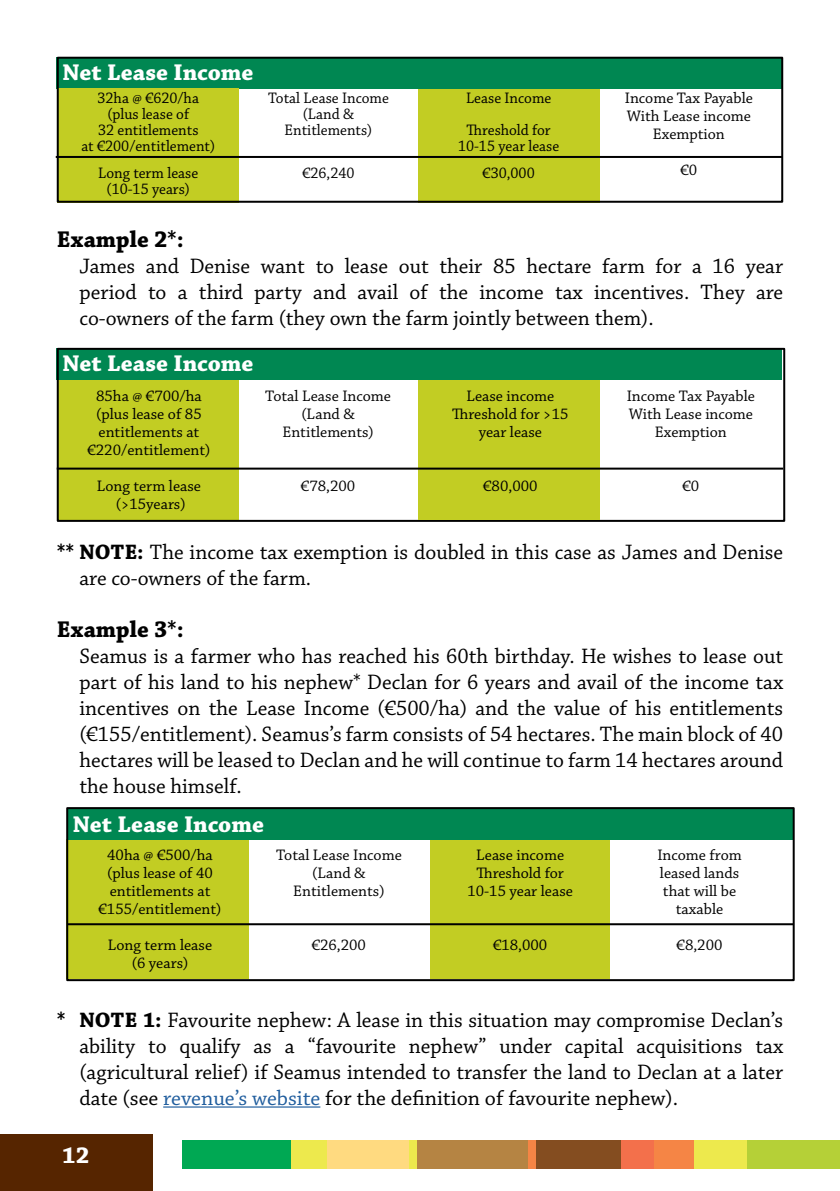
<style>
.page{position:relative;width:840px;height:1191px;background:#fff}
.page>*{position:absolute;margin:0;border:0;box-sizing:border-box;transform-origin:0 0}
.heading_4{font:700 24px "Chaparral Pro";color:#fff}
._007__Bold_Small_Headings{font:700 24px "Chaparral Pro";color:#000}
.Body_Text{font:22px/26px "Chaparral Pro";color:#000;text-align:justify}
.Body_Text-2{font:16px "Chaparral Pro";color:#000}
.Body_Text-3{font:16px "Chaparral Pro";color:#000;scale:.96 1}
.s1{font-weight:700}
.s2{color:#215e9e}
</style>
<div class="page">
<div style="left:181px;top:1140px;width:110px;height:28px;background:#00a853"></div>
<div style="left:327px;top:1140px;width:82px;height:28px;background:#ffda80"></div>
<div style="left:291px;top:1140px;width:36px;height:28px;background:#ede94d"></div>
<div style="left:417px;top:1140px;width:110px;height:28px;background:#b58443"></div>
<div style="left:409px;top:1140px;width:8px;height:28px;background:#ede94d"></div>
<div style="left:535px;top:1140px;width:85px;height:28px;background:#844d20"></div>
<div style="left:527px;top:1140px;width:8px;height:28px;background:#f58545"></div>
<div style="left:653px;top:1140px;width:41px;height:28px;background:#f58545"></div>
<div style="left:620px;top:1140px;width:33px;height:28px;background:#f3704b"></div>
<div style="left:746px;top:1140px;width:93px;height:28px;background:#b5d037"></div>
<div style="left:694px;top:1140px;width:52px;height:28px;background:#ede94d"></div>
<div style="left:0;top:1134px;width:153px;height:57px;background:#562500"></div>
<hr style="left:163px;top:1106px;width:157px;height:1px;background:#215e9e">
<div style="left:430px;top:839px;width:179px;height:139px;background:#c2cd23"></div>
<div style="left:66px;top:839px;width:183px;height:139px;background:#c2cd23"></div>
<div style="left:67px;top:808px;width:726px;height:32px;background:#008752"></div>
<div style="left:66px;top:807px;width:728px;height:174px;border:2px solid #000"></div>
<hr style="left:67px;top:923px;width:726px;height:2px;background:#000">
<div style="left:57px;top:380px;width:181px;height:140px;background:#c2cd23"></div>
<div style="left:57px;top:348px;width:724px;height:31px;background:#008752"></div>
<div style="left:57px;top:348px;width:727px;height:174px;border:2px solid #000"></div>
<div style="left:417px;top:380px;width:182px;height:140px;background:#c2cd23"></div>
<hr style="left:57px;top:467px;width:725px;height:2px;background:#000">
<div style="left:417px;top:88px;width:182px;height:115px;background:#c2cd23"></div>
<div style="left:57px;top:57px;width:724px;height:31px;background:#008752"></div>
<div style="left:57px;top:88px;width:181px;height:115px;background:#c2cd23"></div>
<div style="left:57px;top:57px;width:725px;height:146px;border:2px solid #000"></div>
<hr style="left:56px;top:156px;width:725px;height:2px;background:#000">
<p class="heading_4" style="left:62px;top:58px;width:192px">Net Lease Income</p>
<p class="Body_Text-3" style="left:97px;top:89px;width:107px">32ha @ €620/ha</p>
<p class="Body_Text-3" style="left:107px;top:105px;width:87px">(plus lease of</p>
<p class="Body_Text-3" style="left:98px;top:121px;width:106px">32 entitlements</p>
<p class="Body_Text-3" style="left:81px;top:137px;width:141px">at €200/entitlement)</p>
<p class="Body_Text-3" style="left:98px;top:164px;width:106px">Long term lease</p>
<p class="Body_Text-3" style="left:107px;top:180px;width:88px">(10-15 years)</p>
<p class="Body_Text-3" style="left:268px;top:89px;width:127px">Total Lease Income</p>
<p class="Body_Text-3" style="left:302px;top:105px;width:55px">(Land &amp;</p>
<p class="Body_Text-3" style="left:284px;top:121px;width:93px">Entitlements)</p>
<p class="Body_Text-3" style="left:302px;top:164px;width:56px">€26,240</p>
<p class="Body_Text-3" style="left:466px;top:89px;width:90px">Lease Income</p>
<p class="Body_Text-3" style="left:466px;top:121px;width:89px">Threshold for</p>
<p class="Body_Text-3" style="left:458px;top:137px;width:107px">10-15 year lease</p>
<p class="Body_Text-3" style="left:482px;top:164px;width:56px">€30,000</p>
<p class="Body_Text-2" style="left:624px;top:89px;width:129px">Income Tax Payable</p>
<p class="Body_Text-2" style="left:626px;top:107px;width:126px">With Lease income</p>
<p class="Body_Text-2" style="left:652px;top:125px;width:73px">Exemption</p>
<p class="Body_Text-2" style="left:680px;top:161px;width:18px">€0</p>
<p class="_007__Bold_Small_Headings" style="left:57px;top:225px;width:129px">Example 2*:</p>
<p class="Body_Text" style="left:79px;top:253px;width:705px">James and Denise want to lease out their 85 hectare farm for a 16 year period to a third party and avail of the income tax incentives. They are co-owners of the farm (they own the farm jointly between them).</p>
<p class="heading_4" style="left:62px;top:349px;width:192px">Net Lease Income</p>
<p class="Body_Text-2" style="left:96px;top:387px;width:107px">85ha @ €700/ha</p>
<p class="Body_Text-2" style="left:96px;top:405px;width:107px">(plus lease of 85</p>
<p class="Body_Text-2" style="left:98px;top:423px;width:102px">entitlements at</p>
<p class="Body_Text-2" style="left:87px;top:441px;width:124px">€220/entitlement)</p>
<p class="Body_Text-2" style="left:97px;top:477px;width:106px">Long term lease</p>
<p class="Body_Text-2" style="left:116px;top:495px;width:71px">(&gt;15years)</p>
<p class="Body_Text-2" style="left:265px;top:387px;width:127px">Total Lease Income</p>
<p class="Body_Text-2" style="left:301px;top:405px;width:55px">(Land &amp;</p>
<p class="Body_Text-2" style="left:282px;top:423px;width:93px">Entitlements)</p>
<p class="Body_Text-2" style="left:301px;top:477px;width:56px">€78,200</p>
<p class="Body_Text-2" style="left:466px;top:387px;width:89px">Lease income</p>
<p class="Body_Text-2" style="left:452px;top:405px;width:118px">Threshold for &gt;15</p>
<p class="Body_Text-2" style="left:478px;top:423px;width:65px">year lease</p>
<p class="Body_Text-2" style="left:483px;top:477px;width:56px">€80,000</p>
<p class="Body_Text-2" style="left:626px;top:387px;width:129px">Income Tax Payable</p>
<p class="Body_Text-2" style="left:628px;top:405px;width:126px">With Lease income</p>
<p class="Body_Text-2" style="left:654px;top:423px;width:73px">Exemption</p>
<p class="Body_Text-2" style="left:682px;top:477px;width:18px">€0</p>
<p class="Body_Text" style="left:79px;top:539px;width:704px;text-indent:-23px"><span class="s1">** NOTE:</span> The income tax exemption is doubled in this case as James and Denise are co-owners of the farm.</p>
<p class="_007__Bold_Small_Headings" style="left:57px;top:615px;width:129px">Example 3*:</p>
<p class="Body_Text" style="left:79px;top:643px;width:705px">Seamus is a farmer who has reached his 60th birthday. He wishes to lease out part of his land to his nephew* Declan for 6 years and avail of the income tax incentives on the Lease Income (€500/ha) and the value of his entitlements (€155/entitlement). Seamus’s farm consists of 54 hectares. The main block of 40 hectares will be leased to Declan and he will continue to farm 14 hectares around the house himself.</p>
<p class="heading_4" style="left:73px;top:810px;width:192px">Net Lease Income</p>
<p class="Body_Text-2" style="left:107px;top:845px;width:107px">40ha @ €500/ha</p>
<p class="Body_Text-2" style="left:107px;top:863px;width:107px">(plus lease of 40</p>
<p class="Body_Text-2" style="left:110px;top:881px;width:102px">entitlements at</p>
<p class="Body_Text-2" style="left:98px;top:899px;width:124px">€155/entitlement)</p>
<p class="Body_Text-2" style="left:108px;top:935px;width:106px">Long term lease</p>
<p class="Body_Text-2" style="left:132px;top:953px;width:58px">(6 years)</p>
<p class="Body_Text-2" style="left:276px;top:846px;width:127px">Total Lease Income</p>
<p class="Body_Text-2" style="left:312px;top:864px;width:55px">(Land &amp;</p>
<p class="Body_Text-2" style="left:293px;top:882px;width:93px">Entitlements)</p>
<p class="Body_Text-2" style="left:311px;top:936px;width:56px">€26,200</p>
<p class="Body_Text-2" style="left:476px;top:845px;width:89px">Lease income</p>
<p class="Body_Text-2" style="left:476px;top:863px;width:89px">Threshold for</p>
<p class="Body_Text-2" style="left:467px;top:881px;width:107px">10-15 year lease</p>
<p class="Body_Text-2" style="left:493px;top:935px;width:56px">€18,000</p>
<p class="Body_Text-2" style="left:657px;top:845px;width:86px">Income from</p>
<p class="Body_Text-2" style="left:659px;top:863px;width:81px">leased lands</p>
<p class="Body_Text-2" style="left:662px;top:881px;width:75px">that will be</p>
<p class="Body_Text-2" style="left:675px;top:899px;width:49px">taxable</p>
<p class="Body_Text-2" style="left:676px;top:935px;width:47px">€8,200</p>
<p class="Body_Text" style="left:79px;top:1007px;width:705px;text-indent:-23px"><span class="s1">* NOTE 1:</span> Favourite nephew: A lease in this situation may compromise Declan’s ability to qualify as a “favourite nephew” under capital acquisitions tax (agricultural relief) if Seamus intended to transfer the land to Declan at a later date (see <span class="s2">revenue’s website</span> for the definition of favourite nephew).</p>
<p class="heading_4" style="left:62px;top:1141px;width:29px">12</p>
</div>
